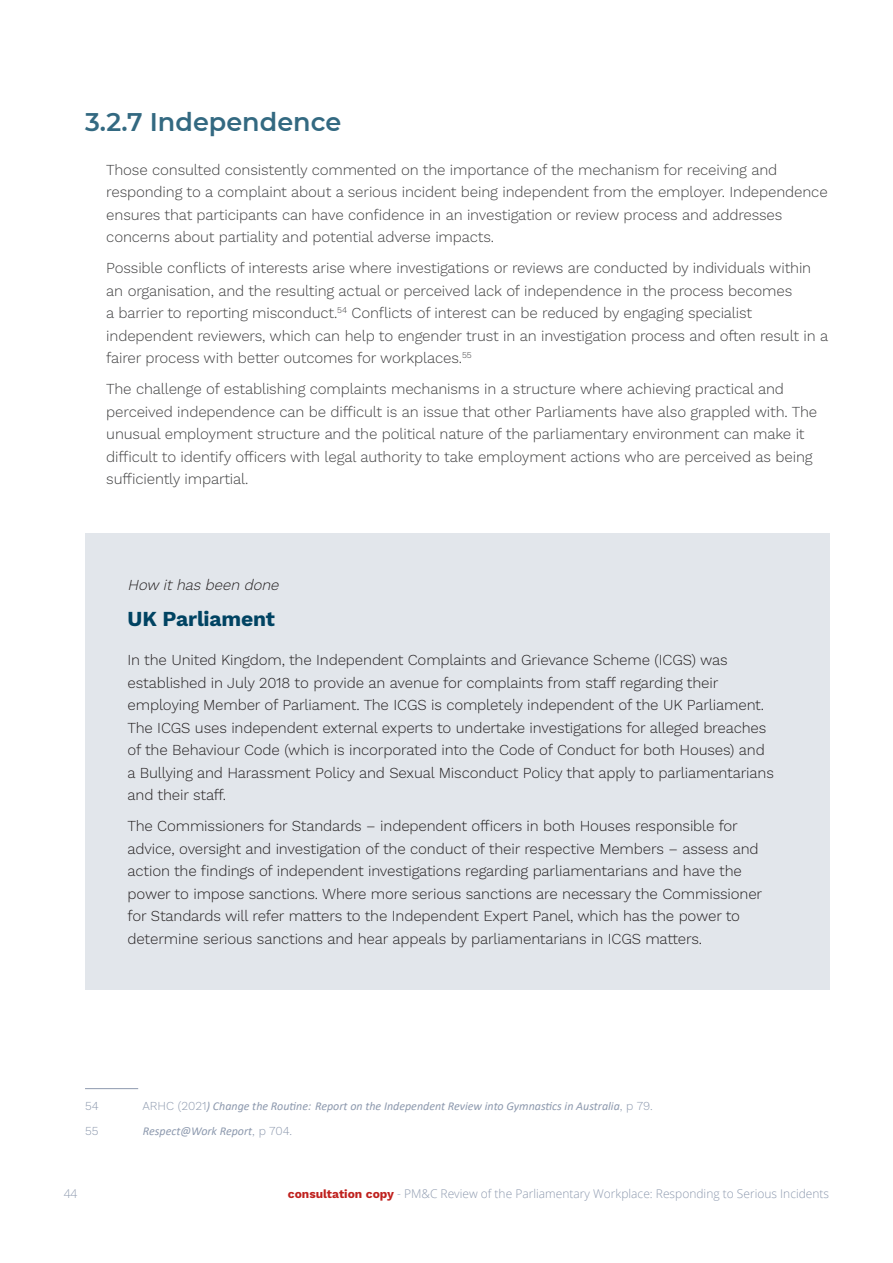
<style>
.page{position:relative;width:893px;height:1263px;background:#fff}
.page>*{position:absolute;margin:0;border:0;box-sizing:border-box;transform-origin:0 0}
.H3{font:600 25.5px "Montserrat";color:#336981}
.Emphasis_Grey_-_HOW{font:700 21px "Work Sans";letter-spacing:-.01em;color:#004362}
.BODY{font:300 15px/22.5px "Work Sans";letter-spacing:-.01em;color:#3e3e3f}
.Emphasis_Grey_-_HOW-2{font:300 15px/22.5px "Work Sans";letter-spacing:-.01em;color:#231f20}
.Emphasis_Grey_-_HOW-3{font:italic 300 15px "Work Sans";color:#231f20}
.Footnotes{font:italic 12px "Calibri";color:#8d99ae}
.t1{font:300 12px "Open Sans";color:#8d99ae}
.Footnotes-2{font:300 12px "Work Sans";color:#8d99ae}
.s1{font-family:"Work Sans";font-weight:300;font-style:normal}
.s2{font-family:"Work Sans";font-weight:700;color:#bf211e}
</style>
<div class="page">
<div style="left:85px;top:534px;width:744px;height:102px;background:#e2e6eb"></div>
<div style="left:85px;top:609px;width:744px;height:237px;background:#e2e6eb"></div>
<div style="left:85px;top:775px;width:744px;height:215px;background:#e2e6eb"></div>
<hr style="left:85px;top:1088px;width:53px;height:1px;background:#8d99ae">
<h4 class="H3" style="left:85px;top:104px;width:258px">3.2.7 Independence</h4>
<p class="BODY" style="left:106px;top:159px;width:723px">Those consulted consistently commented on the importance of the mechanism for receiving and responding to a complaint about a serious incident being independent from the employer. Independence ensures that participants can have confidence in an investigation or review process and addresses concerns about partiality and potential adverse impacts.</p>
<p class="BODY" style="left:106px;top:258px;width:723px">Possible conflicts of interests arise where investigations or reviews are conducted by individuals within an organisation, and the resulting actual or perceived lack of independence in the process becomes<br>a barrier to reporting misconduct.<sup>54</sup> Conflicts of interest can be reduced by engaging specialist independent reviewers, which can help to engender trust in an investigation process and often result in a fairer process with better outcomes for workplaces.<sup>55</sup></p>
<p class="BODY" style="left:106px;top:379px;width:712px">The challenge of establishing complaints mechanisms in a structure where achieving practical and perceived independence can be difficult is an issue that other Parliaments have also grappled with. The unusual employment structure and the political nature of the parliamentary environment can make it difficult to identify officers with legal authority to take employment actions who are perceived as being sufficiently impartial.</p>
<p class="Emphasis_Grey_-_HOW-3" style="left:128px;top:576px;width:157px">How ithasbeen done</p>
<p class="Emphasis_Grey_-_HOW" style="left:128px;top:606px;width:149px">UK Parliament</p>
<p class="Emphasis_Grey_-_HOW-2" style="left:128px;top:649px;width:648px">In the United Kingdom, the Independent Complaints and Grievance Scheme (ICGS) was established in July 2018 to provide an avenue for complaints from staff regarding their employing Member of Parliament. The ICGS is completely independent of the UK Parliament.<br>The ICGS uses independent external experts to undertake investigations for alleged breaches of the Behaviour Code (which is incorporated into the Code of Conduct for both Houses) and a Bullying and Harassment Policy and Sexual Misconduct Policy that apply to parliamentarians and their staff.</p>
<p class="Emphasis_Grey_-_HOW-2" style="left:128px;top:815px;width:636px">The Commissioners for Standards – independent officers in both Houses responsible for advice, oversight and investigation of the conduct of their respective Members – assess and action the findings of independent investigations regarding parliamentarians and have the power to impose sanctions. Where more serious sanctions are necessary the Commissioner for Standards will refer matters to the Independent Expert Panel, which has the power to determine serious sanctions and hear appeals by parliamentarians in ICGS matters.</p>
<p class="Footnotes-2" style="left:85px;top:1099px;width:15px">54</p>
<p class="Footnotes" style="left:142px;top:1097px;width:512px"><span class="s1">ARHC (2021</span>) Change the Routine: Report on the Independent Review into Gymnastics in Australia<span class="s1">, p 79.</span></p>
<p class="Footnotes-2" style="left:85px;top:1124px;width:15px">55</p>
<p class="Footnotes" style="left:143px;top:1123px;width:151px">Respect@Work Report<span class="s1">, p 704.</span></p>
<p class="t1" style="left:64px;top:1185px;width:15px">44</p>
<p class="t1" style="left:288px;top:1185px;width:543px"><span class="s2">consultation copy</span> - PM&amp;C Review of the Parliamentary Workplace: Responding to Serious Incidents</p>
</div>
